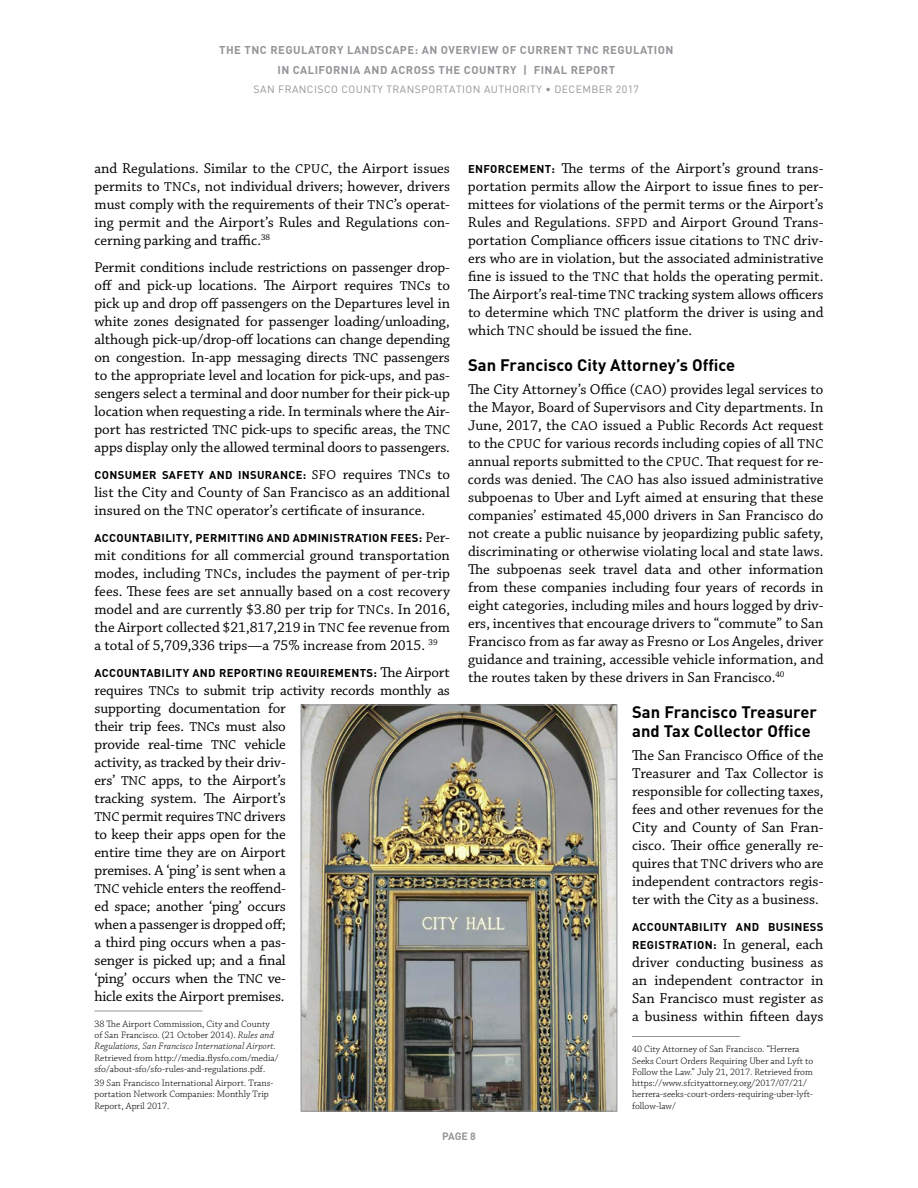
<style>
.page{position:relative;width:918px;height:1188px;background:#fff}
.page>*{position:absolute;margin:0;border:0;box-sizing:border-box;transform-origin:0 0}
.t1{font:700 16.5px/19.5px "DIN";letter-spacing:.005em;color:#000}
.t2{font:15px/18px "Chaparral Pro";letter-spacing:-.01em;color:#000;text-align:justify}
.t3{font:700 11.25px "DIN";letter-spacing:.03em;color:#000}
.t4{font:700 11.25px/19.5px "DIN";letter-spacing:.04em;color:#939598;text-align:center}
.t5{font:10.5px "DIN";letter-spacing:.04em;color:#939598}
.t6{font:700 10.5px "DIN";color:#939598}
.t7{font:300 9.75px/11.2px "Chaparral Pro";color:#000}
.s1{font-size:13.5px}
.s2{font-family:"Chaparral Pro";font-weight:400;font-size:13.5px}
.s3{font-family:"Chaparral Pro";font-weight:400;font-size:15px}
.s4{font-style:italic}
.s5{font-family:"DIN";font-weight:700;font-size:11.25px}
</style>
<div class="page">
<hr style="left:95px;top:1011px;width:108px;height:1px;background:#939598">
<hr style="left:632px;top:1036px;width:108px;height:1px;background:#939598">
<img style="left:303px;top:707px;width:312px;height:402px">
<div style="left:301px;top:705px;width:316px;height:406px;border:1px solid #939598"></div>
<p class="t4" style="left:219px;top:40px;width:456px">THE TNC REGULATORY LANDSCAPE: AN OVERVIEW OF CURRENT TNC REGULATION<br>IN CALIFORNIA AND ACROSS THE COUNTRY | FINAL REPORT</p>
<p class="t5" style="left:254px;top:83px;width:387px">SAN FRANCISCO COUNTY TRANSPORTATION AUTHORITY • DECEMBER 2017</p>
<p class="t2" style="left:94px;top:160px;width:357px">and Regulations. Similar to the <span class="s1">CPUC</span>, the Airport issues permits to <span class="s1">TNC</span>s, not individual drivers; however, drivers must comply with the requirements of their <span class="s1">TNC</span>’s operat&shy;ing permit and the Airport’s Rules and Regulations con&shy;cerning parking and traffic.<sup>38</sup></p>
<p class="t2" style="left:94px;top:259px;width:357px">Permit conditions include restrictions on passenger drop&shy;off and pick-up locations. The Airport requires <span class="s1">TNC</span>s to pick up and drop off passengers on the Departures level in white zones designated for passenger loading/unloading, although pick-up/drop-off locations can change depending on congestion. In-app messaging directs <span class="s1">TNC</span> passengers to the appropriate level and location for pick-ups, and pas&shy;sengers select a terminal and door number for their pick-up location when requesting a ride. In terminals where the Air&shy;port has restricted <span class="s1">TNC</span> pick-ups to specific areas, the <span class="s1">TNC </span>apps display only the allowed terminal doors to passengers.</p>
<p class="t3" style="left:94px;top:468px;width:357px">CONSUMER SAFETY AND INSURANCE: <span class="s2">SFO</span> <span class="s3">requires</span> <span class="s2">TNC</span><span class="s3">s to</span></p>
<p class="t2" style="left:95px;top:484px;width:357px">list the City and County of San Francisco as an additional insured on the <span class="s1">TNC</span> operator’s certificate of insurance.</p>
<p class="t3" style="left:94px;top:531px;width:357px">ACCOUNTABILITY, PERMITTING AND ADMINISTRATION FEES: <span class="s3">Per-</span></p>
<p class="t2" style="left:94px;top:547px;width:357px">mit conditions for all commercial ground transportation modes, including <span class="s1">TNC</span>s, includes the payment of per-trip fees. These fees are set annually based on a cost recovery model and are currently $3.80 per trip for <span class="s1">TNC</span>s. In 2016, the Airport collected $21,817,219 in <span class="s1">TNC</span> fee revenue from a total of 5,709,336 trips—a 75% increase from 2015. <sup>39</sup></p>
<p class="t3" style="left:94px;top:666px;width:357px">ACCOUNTABILITY AND REPORTING REQUIREMENTS: <span class="s3">The Airport</span></p>
<p class="t2" style="left:94px;top:682px;width:357px;text-align:left">requires <span class="s1">TNC</span>s to submit trip activity records monthly as supporting documentation for<br>their trip fees. <span class="s1">TNC</span>s must also<br>provide real-time <span class="s1">TNC</span> vehicle<br>activity, as tracked by their driv-<br>ers’ <span class="s1">TNC</span> apps, to the Airport’s<br>tracking system. The Airport’s<br><span class="s1">TNC</span> permit requires <span class="s1">TNC</span> drivers<br>to keep their apps open for the<br>entire time they are on Airport<br>premises. A ‘ping’ is sent when a<br><span class="s1">TNC</span> vehicle enters the reoffend-<br>ed space; another ‘ping’ occurs<br>when a passenger is dropped off;<br>a third ping occurs when a pas-<br>senger is picked up; and a final<br>‘ping’ occurs when the <span class="s1">TNC</span> ve-<br>hicle exits the Airport premises.</p>
<p class="t7" style="left:95px;top:1018px;width:183px">38 The Airport Commission, City and County of San Francisco. (21 October 2014). <span class="s4">Rules and<br>Regulations, San Francisco International Airport.</span></p>
<p class="t7" style="left:95px;top:1052px;width:186px">Retrieved from http://media.flysfo.com/media/ sfo/about-sfo/sfo-rules-and-regulations.pdf.</p>
<p class="t7" style="left:95px;top:1078px;width:181px">39 San Francisco International Airport. Trans&shy;portation Network Companies: Monthly Trip<br>Report, April 2017.</p>
<p class="t2" style="left:468px;top:160px;width:357px"><span class="s5">ENFORCEMENT:</span> The terms of the Airport’s ground trans&shy;portation permits allow the Airport to issue fines to per&shy;mittees for violations of the permit terms or the Airport’s Rules and Regulations. <span class="s1">SFPD</span> and Airport Ground Trans&shy;portation Compliance officers issue citations to <span class="s1">TNC</span> driv&shy;ers who are in violation, but the associated administrative fine is issued to the <span class="s1">TNC</span> that holds the operating permit.<br>The Airport’s real-time <span class="s1">TNC</span> tracking system allows officers to determine which <span class="s1">TNC</span> platform the driver is using and which <span class="s1">TNC</span> should be issued the fine.</p>
<p class="t1" style="left:468px;top:355px;width:269px">San Francisco City Attorney’s Office</p>
<p class="t2" style="left:468px;top:380px;width:357px">The City Attorney’s Office (<span class="s1">CAO</span>) provides legal services to the Mayor, Board of Supervisors and City departments. In June, 2017, the <span class="s1">CAO</span> issued a Public Records Act request to the <span class="s1">CPUC</span> for various records including copies of all <span class="s1">TNC </span>annual reports submitted to the <span class="s1">CPUC</span>. That request for re&shy;cords was denied. The <span class="s1">CAO</span> has also issued administrative subpoenas to Uber and Lyft aimed at ensuring that these companies’ estimated 45,000 drivers in San Francisco do not create a public nuisance by jeopardizing public safety, discriminating or otherwise violating local and state laws.<br>The subpoenas seek travel data and other information from these companies including four years of records in eight categories, including miles and hours logged by driv&shy;ers, incentives that encourage drivers to “commute” to San Francisco from as far away as Fresno or Los Angeles, driver guidance and training, accessible vehicle information, and the routes taken by these drivers in San Francisco.<sup>40</sup></p>
<p class="t1" style="left:632px;top:701px;width:186px">San Francisco Treasurer and Tax Collector Office</p>
<p class="t2" style="left:632px;top:746px;width:193px">The San Francisco Office of the Treasurer and Tax Collector is responsible for collecting taxes, fees and other revenues for the City and County of San Fran&shy;cisco. Their office generally re&shy;quires that <span class="s1">TNC</span> drivers who are independent contractors regis&shy;ter with the City as a business.</p>
<p class="t3" style="left:632px;top:919px;width:193px">ACCOUNTABILITY AND BUSINESS</p>
<p class="t2" style="left:632px;top:935px;width:193px"><span class="s5">REGISTRATION:</span> In general, each driver conducting business as an independent contractor in San Francisco must register as a business within fifteen days</p>
<p class="t7" style="left:632px;top:1044px;width:183px">40 City Attorney of San Francisco. “Herrera Seeks Court Orders Requiring Uber and Lyft to Follow the Law.” July 21, 2017. Retrieved from https://www.sfcityattorney.org/2017/07/21/ herrera-seeks-court-orders-requiring-uber-lyft&shy;follow-law/</p>
<p class="t6" style="left:442px;top:1129px;width:35px">PAGE 8</p>
</div>
